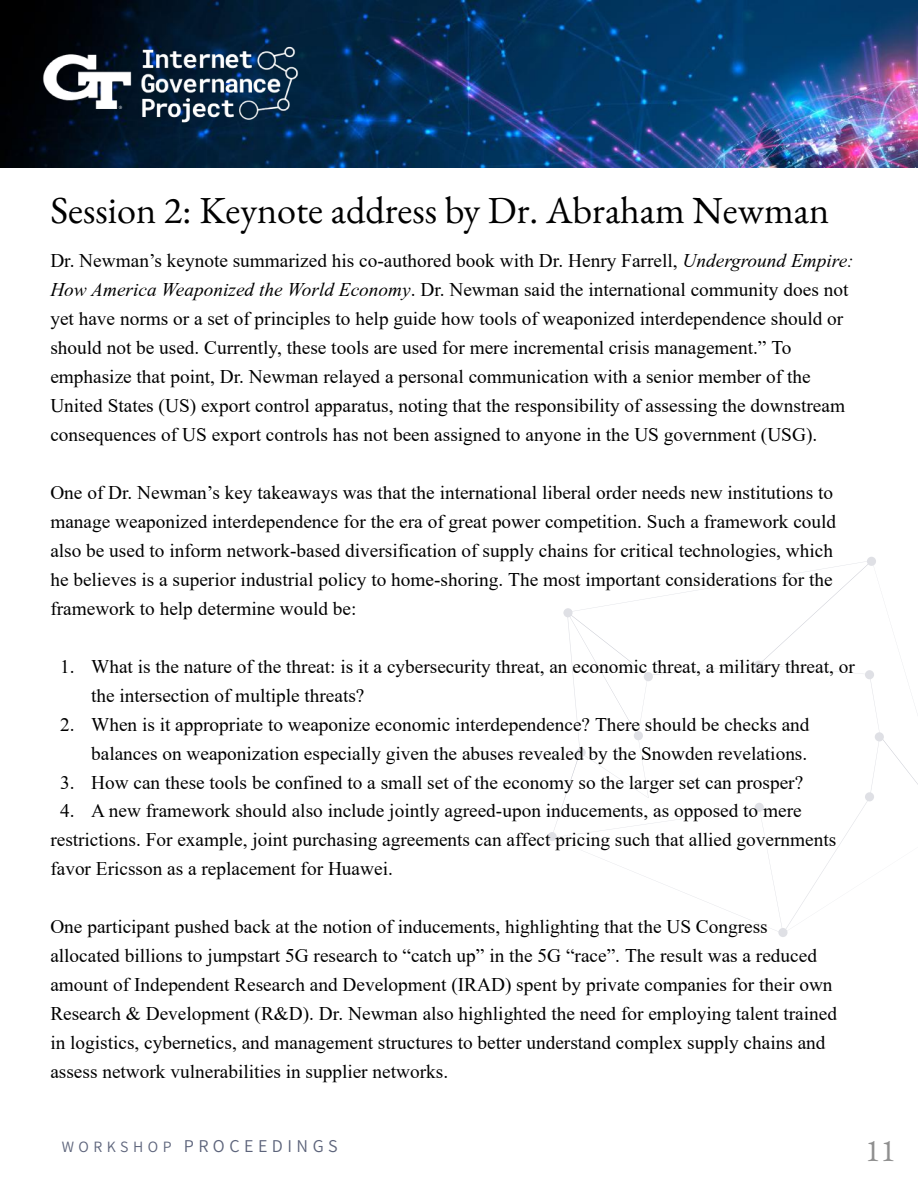
<style>
.page{position:relative;width:918px;height:1188px;background:#fff}
.page>*{position:absolute;margin:0;border:0;box-sizing:border-box;transform-origin:0 0}
.t1{font:38.25px "EB Garamond";color:#000}
.t2{font:31.5px "EB Garamond";color:#8f8f8f}
.t3{font:19.35px/29px "Times New Roman";color:#000}
.t4{font:200 18px "Assistant";letter-spacing:.25em;color:#5d647b}
.s1{font-style:italic}
.s2{font-size:15.75px}
</style>
<div class="page">
<svg style="left:551px;top:560px;width:367px;height:374px"></svg>
<img style="left:435px;top:0;width:483px;height:168px">
<img style="left:0;top:0;width:435px;height:168px">
<h1 class="t1" style="left:50px;top:184px;width:780px">Session 2: Keynote address by Dr. Abraham Newman</h1>
<p class="t3" style="left:50px;top:246px;width:805px">Dr. Newman’s keynote summarized his co-authored book with Dr. Henry Farrell, <span class="s1">Underground Empire:<br>How America Weaponized the World Economy</span>. Dr. Newman said the international community does not yet have norms or a set of principles to help guide how tools of weaponized interdependence should or should not be used. Currently, these tools are used for mere incremental crisis management.” To emphasize that point, Dr. Newman relayed a personal communication with a senior member of the United States (US) export control apparatus, noting that the responsibility of assessing the downstream consequences of US export controls has not been assigned to anyone in the US government (USG).</p>
<p class="t3" style="left:50px;top:478px;width:787px">One of Dr. Newman’s key takeaways was that the international liberal order needs new institutions to manage weaponized interdependence for the era of great power competition. Such a framework could also be used to inform network-based diversification of supply chains for critical technologies, which he believes is a superior industrial policy to home-shoring. The most important considerations for the framework to help determine would be:</p>
<p class="t3" style="left:91px;top:652px;width:765px;text-indent:-31px">1. What is the nature of the threat: is it a cybersecurity threat, an economic threat, a military threat, or the intersection of multiple threats?</p>
<p class="t3" style="left:60px;top:709px;width:751px;text-align:right">2. When is it appropriate to weaponize economic interdependence? There should be checks and balances on weaponization especially given the abuses revealed by the Snowden revelations.</p>
<p class="t3" style="left:60px;top:767px;width:745px">3. How can these tools be confined to a small set of the economy so the larger set can prosper?</p>
<p class="t3" style="left:60px;top:796px;width:743px">4. A new framework should also include jointly agreed-upon inducements, as opposed to mere</p>
<p class="t3" style="left:50px;top:825px;width:787px">restrictions. For example, joint purchasing agreements can affect pricing such that allied governments favor Ericsson as a replacement for Huawei.</p>
<p class="t3" style="left:50px;top:912px;width:788px">One participant pushed back at the notion of inducements, highlighting that the US Congress allocated billions to jumpstart 5G research to “catch up” in the 5G “race”. The result was a reduced amount of Independent Research and Development (IRAD) spent by private companies for their own Research &amp; Development (R&amp;D). Dr. Newman also highlighted the need for employing talent trained in logistics, cybernetics, and management structures to better understand complex supply chains and assess network vulnerabilities in supplier networks.</p>
<p class="t4" style="left:62px;top:1134px;width:277px"><span class="s2">WORKSHOP</span> PROCEEDINGS</p>
<h2 class="t2" style="left:865px;top:1129px;width:32px">11</h2>
</div>
